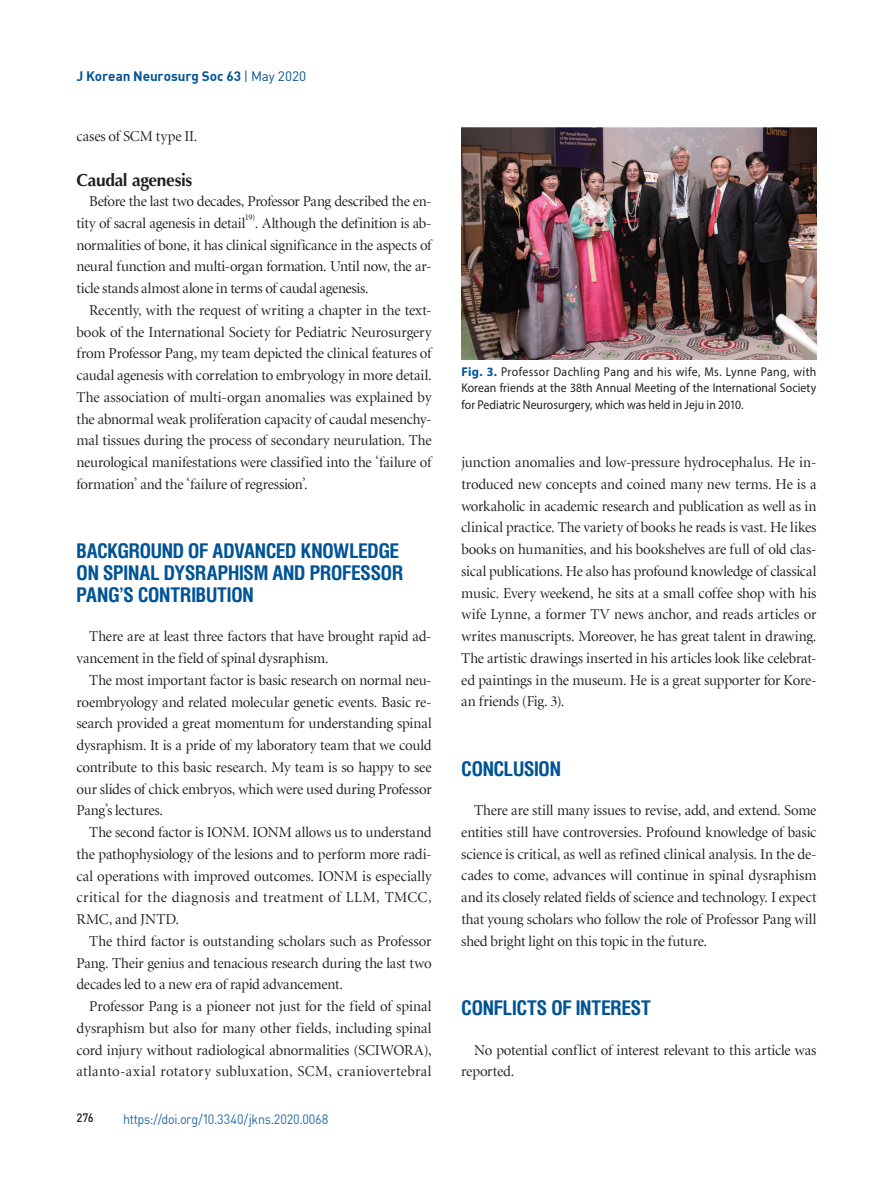
<style>
.page{position:relative;width:893px;height:1191px;background:#fff}
.page>*{position:absolute;margin:0;border:0;box-sizing:border-box;transform-origin:0 0}
.t1{font:700 condensed 19.5px "Helvetica";letter-spacing:-.035em;color:#005495}
.t2{font:700 17.25px "Optima";letter-spacing:-.015em;color:#231f20}
.t3{font:15px/21.8px "Minion LT Display";letter-spacing:-.01em;color:#231f20;text-align:justify}
.t4{font:13.5px "DIN";letter-spacing:-.01em;color:#2369a5;scale:.93 1}
.t5{font:700 13.5px "DIN";letter-spacing:-.005em;color:#005495}
.t6{font:12.75px/16.5px "Myriad Pro";color:#231f20;text-align:justify;scale:.92 1}
.t7{font:12px "Dinmed";color:#231f20;scale:.93 1}
.t8{font:8.7px "Minion LT Display";color:#231f20}
.s1{font-weight:400}
.s2{font-weight:700;color:#005495}
</style>
<div class="page">
<img style="left:461px;top:128px;width:355px;height:231px">
<p class="t5" style="left:76px;top:68px;width:231px">J Korean Neurosurg Soc 63 <span class="s1">| May 2020</span></p>
<p class="t3" style="left:76px;top:126px;width:123px">cases of SCM type II.</p>
<p class="t2" style="left:76px;top:169px;width:117px">Caudal agenesis</p>
<p class="t3" style="left:77px;top:191px;width:357px;text-indent:13px">Before the last two decades, Professor Pang described the en&shy;tity of sacral agenesis in detail</p>
<p class="t8" style="left:245px;top:213px;width:12px">19)</p>
<p class="t3" style="left:76px;top:213px;width:357px;text-indent:178px">. Although the definition is ab&shy;normalities of bone, it has clinical significance in the aspects of neural function and multi-organ formation. Until now, the ar&shy;ticle stands almost alone in terms of caudal agenesis.</p>
<p class="t3" style="left:76px;top:300px;width:357px;text-indent:13px">Recently, with the request of writing a chapter in the text&shy;book of the International Society for Pediatric Neurosurgery from Professor Pang, my team depicted the clinical features of caudal agenesis with correlation to embryology in more detail.<br>The association of multi-organ anomalies was explained by the abnormal weak proliferation capacity of caudal mesenchy&shy;mal tissues during the process of secondary neurulation. The neurological manifestations were classified into the ‘failure of formation’ and the ‘failure of regression’.</p>
<h1 class="t1" style="left:76px;top:538px;width:65px">BACKGROUND</h1>
<h1 class="t1" style="left:188px;top:538px;width:79px">OF ADVANCED</h1>
<h1 class="t1" style="left:300px;top:538px;width:12px">KNOWLED</h1>
<h1 class="t1" style="left:378px;top:538px;width:22px">GE</h1>
<h1 class="t1" style="left:76px;top:560px;width:244px">ON SPINAL DYSRAPHISM AND PROFE</h1>
<h1 class="t1" style="left:360px;top:560px;width:32px">SSOR</h1>
<h1 class="t1" style="left:76px;top:581px;width:72px">PANG’S CONTRIBUTION</h1>
<p class="t3" style="left:77px;top:626px;width:357px;text-indent:13px">There are at least three factors that have brought rapid ad&shy;vancement in the field of spinal dysraphism.</p>
<p class="t3" style="left:76px;top:669px;width:357px;text-indent:13px">The most important factor is basic research on normal neu&shy;roembryology and related molecular genetic events. Basic re&shy;search provided a great momentum for understanding spinal dysraphism. It is a pride of my laboratory team that we could contribute to this basic research. My team is so happy to see our slides of chick embryos, which were used during Professor Pang’s lectures.</p>
<p class="t3" style="left:76px;top:822px;width:357px;text-indent:13px">The second factor is IONM. IONM allows us to understand the pathophysiology of the lesions and to perform more radi&shy;cal operations with improved outcomes. IONM is especially critical for the diagnosis and treatment of LLM, TMCC, RMC, and JNTD.</p>
<p class="t3" style="left:76px;top:930px;width:357px;text-indent:13px">The third factor is outstanding scholars such as Professor Pang. Their genius and tenacious research during the last two decades led to a new era of rapid advancement.</p>
<p class="t3" style="left:76px;top:996px;width:357px;text-indent:13px">Professor Pang is a pioneer not just for the field of spinal dysraphism but also for many other fields, including spinal cord injury without radiological abnormalities (SCIWORA), atlanto-axial rotatory subluxation, SCM, craniovertebral</p>
<p class="t7" style="left:77px;top:1109px;width:20px">276</p>
<p class="t4" style="left:123px;top:1110px;width:222px">https://doi.org/10.3340/jkns.2020.0068</p>
<p class="t6" style="left:461px;top:363px;width:387px"><span class="s2">Fig. 3.</span> Professor Dachling Pang and his wife, Ms. Lynne Pang, with Korean friends at the 38th Annual Meeting of the International Society for Pediatric Neurosurgery, which was held in Jeju in 2010.</p>
<p class="t3" style="left:461px;top:452px;width:357px">junction anomalies and low-pressure hydrocephalus. He in&shy;troduced new concepts and coined many new terms. He is a workaholic in academic research and publication as well as in clinical practice. The variety of books he reads is vast. He likes books on humanities, and his bookshelves are full of old clas&shy;sical publications. He also has profound knowledge of classical music. Every weekend, he sits at a small coffee shop with his wife Lynne, a former TV news anchor, and reads articles or writes manuscripts. Moreover, he has great talent in drawing.<br>The artistic drawings inserted in his articles look like celebrat&shy;ed paintings in the museum. He is a great supporter for Kore&shy;an friends (Fig. 3).</p>
<h1 class="t1" style="left:461px;top:755px;width:102px">CONCLUSION</h1>
<p class="t3" style="left:461px;top:800px;width:357px;text-indent:13px">There are still many issues to revise, add, and extend. Some entities still have controversies. Profound knowledge of basic science is critical, as well as refined clinical analysis. In the de&shy;cades to come, advances will continue in spinal dysraphism and its closely related fields of science and technology. I expect that young scholars who follow the role of Professor Pang will shed bright light on this topic in the future.</p>
<h1 class="t1" style="left:461px;top:995px;width:191px">CONFLICTS OF INTEREST</h1>
<p class="t3" style="left:461px;top:1039px;width:357px;text-indent:13px">No potential conflict of interest relevant to this article was reported.</p>
</div>
